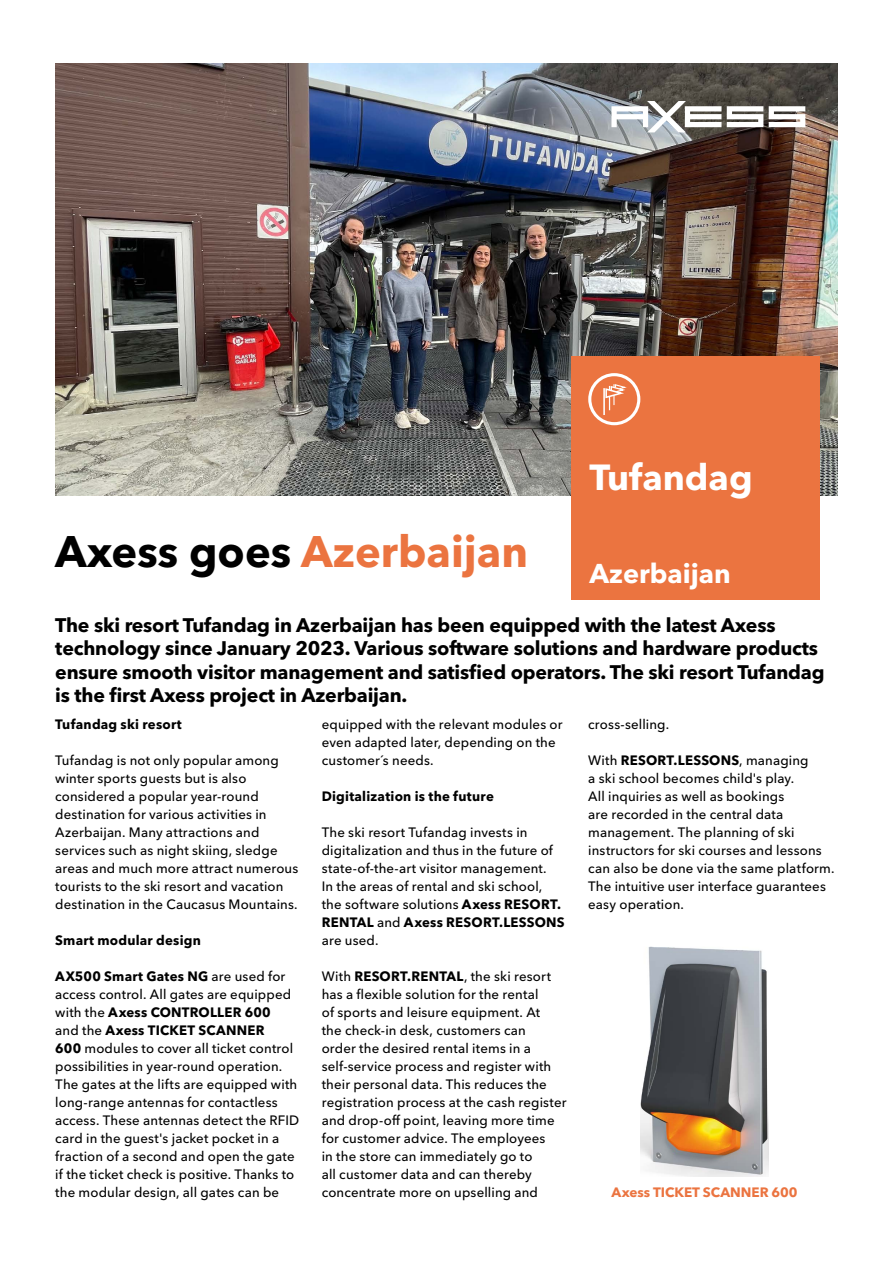
<style>
.page{position:relative;width:893px;height:1263px;background:#fff}
.page>*{position:absolute;margin:0;border:0;box-sizing:border-box;transform-origin:0 0}
.t1{font:700 43.8px "Avenir Next Cyr";color:#eb7440}
.t2{font:700 36px "Avenir Next Cyr";color:#fff}
.t3{font:700 27px "Avenir Next Cyr";color:#fff}
.t4{font:700 19.5px/23.4px "Avenir Next Cyr";letter-spacing:-.01em;color:#000}
.t5{font:500 13.5px/18px "Avenir Next Cyr";letter-spacing:.01em;color:#000}
.t6{font:700 13.5px "Avenir Next Cyr";letter-spacing:.015em;color:#000}
.t7{font:700 13.5px "Avenir Next Cyr";color:#eb7440}
.s1{color:#000}
.s2{font-weight:700}
</style>
<div class="page">
<img style="left:55px;top:64px;width:783px;height:432px">
<div style="left:571px;top:356px;width:249px;height:244px;background:#eb7440"></div>
<svg style="left:727px;top:106px;width:36px;height:21px"></svg>
<svg style="left:769px;top:106px;width:36px;height:21px"></svg>
<svg style="left:611px;top:101px;width:110px;height:31px"></svg>
<svg style="left:588px;top:373px;width:52px;height:52px"></svg>
<img style="left:640px;top:946px;width:129px;height:231px">
<h2 class="t2" style="left:589px;top:455px;width:165px">Tufandag</h2>
<h1 class="t1" style="left:55px;top:525px;width:474px"><span class="s1">Axess goes</span> Azerbaijan</h1>
<h3 class="t3" style="left:589px;top:557px;width:143px">Azerbaijan</h3>
<p class="t4" style="left:55px;top:613px;width:771px">The ski resort Tufandag in Azerbaijan has been equipped with the latest Axess technology since January 2023. Various software solutions and hardware products ensure smooth visitor management and satisfied operators. The ski resort Tufandag is the first Axess project in Azerbaijan.</p>
<p class="t5" style="left:322px;top:715px;width:242px">equipped with the relevant modules or even adapted later, depending on the customer´s needs.</p>
<p class="t6" style="left:322px;top:788px;width:174px">Digitalization is the future</p>
<p class="t5" style="left:322px;top:823px;width:244px">The ski resort Tufandag invests in digitalization and thus in the future of state-of-the-art visitor management.<br>In the areas of rental and ski school, the software solutions <span class="s2">Axess RESORT.<br>RENTAL</span> and <span class="s2">Axess RESORT.LESSONS </span>are used.</p>
<p class="t5" style="left:322px;top:967px;width:246px">With <span class="s2">RESORT.RENTAL</span>, the ski resort has a flexible solution for the rental<br>of sports and leisure equipment. At<br>the check-in desk, customers can<br>order the desired rental items in a self-service process and register with their personal data. This reduces the registration process at the cash register and drop-off point, leaving more time for customer advice. The employees<br>in the store can immediately go to<br>all customer data and can thereby concentrate more on upselling and</p>
<p class="t6" style="left:55px;top:716px;width:128px">Tufandag ski resort</p>
<p class="t5" style="left:55px;top:751px;width:245px">Tufandag is not only popular among winter sports guests but is also considered a popular year-round destination for various activities in Azerbaijan. Many attractions and services such as night skiing, sledge areas and much more attract numerous tourists to the ski resort and vacation destination in the Caucasus Mountains.</p>
<p class="t6" style="left:55px;top:932px;width:147px">Smart modular design</p>
<p class="t5" style="left:55px;top:967px;width:245px"><span class="s2">AX500 Smart Gates NG</span> are used for access control. All gates are equipped with the <span class="s2">Axess CONTROLLER 600<br></span>and the <span class="s2">Axess TICKET SCANNER<br>600</span> modules to cover all ticket control possibilities in year-round operation.<br>The gates at the lifts are equipped with long-range antennas for contactless access. These antennas detect the RFID card in the guest's jacket pocket in a fraction of a second and open the gate if the ticket check is positive. Thanks to the modular design, all gates can be</p>
<p class="t5" style="left:588px;top:715px;width:82px">cross-selling.</p>
<p class="t5" style="left:588px;top:751px;width:248px">With <span class="s2">RESORT.LESSONS</span>, managing<br>a ski school becomes child's play.<br>All inquiries as well as bookings<br>are recorded in the central data management. The planning of ski instructors for ski courses and lessons can also be done via the same platform.<br>The intuitive user interface guarantees easy operation.</p>
<p class="t7" style="left:611px;top:1184px;width:188px">Axess TICKET SCANNER 600</p>
</div>
